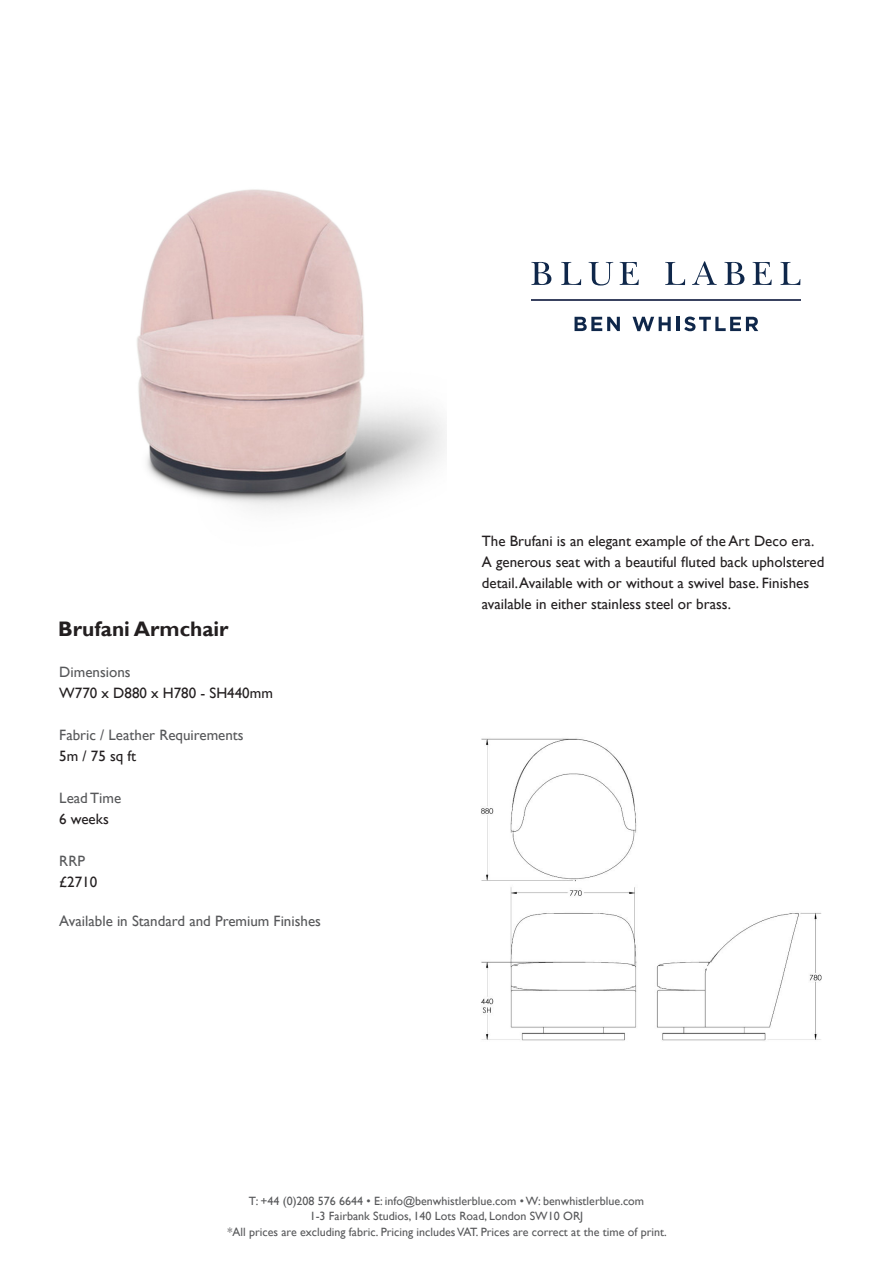
<style>
.page{position:relative;width:893px;height:1263px;background:#fff}
.page>*{position:absolute;margin:0;border:0;box-sizing:border-box;transform-origin:0 0}
.t1{font:700 21px "Gill Sans";color:#231f20}
.t2{font:15px/21px "Gill Sans";color:#231f20}
.t3{font:15px "Gill Sans";color:#57585a}
.t4{font:12px/15.8px "Gill Sans";color:#57585a;text-align:center}
</style>
<div class="page">
<img style="left:137px;top:189px;width:309px;height:321px">
<img style="left:481px;top:738px;width:341px;height:303px">
<svg style="left:531px;top:262px;width:20px;height:23px"></svg>
<svg style="left:561px;top:262px;width:20px;height:23px"></svg>
<svg style="left:588px;top:262px;width:25px;height:23px"></svg>
<svg style="left:620px;top:262px;width:19px;height:23px"></svg>
<svg style="left:665px;top:262px;width:20px;height:23px"></svg>
<svg style="left:692px;top:261px;width:25px;height:24px"></svg>
<svg style="left:724px;top:262px;width:20px;height:23px"></svg>
<svg style="left:752px;top:262px;width:20px;height:23px"></svg>
<svg style="left:780px;top:262px;width:20px;height:23px"></svg>
<hr style="left:531px;top:299px;width:269px;height:1px;background:#394260">
<svg style="left:575px;top:317px;width:45px;height:14px"></svg>
<svg style="left:632px;top:317px;width:39px;height:14px"></svg>
<hr style="left:676px;top:317px;width:3px;height:14px;background:#0f274a">
<svg style="left:684px;top:317px;width:74px;height:14px"></svg>
<p class="t1" style="left:58px;top:617px;width:172px">Brufani Armchair</p>
<p class="t3" style="left:59px;top:663px;width:73px">Dimensions</p>
<p class="t2" style="left:59px;top:682px;width:215px">W770 x D880 x H780 - SH440mm</p>
<p class="t3" style="left:59px;top:726px;width:186px">Fabric / Leather Requirements</p>
<p class="t2" style="left:59px;top:745px;width:78px">5m / 75 sq ft</p>
<p class="t3" style="left:59px;top:789px;width:63px">Lead Time</p>
<p class="t2" style="left:59px;top:808px;width:51px">6 weeks</p>
<p class="t3" style="left:59px;top:852px;width:27px">RRP</p>
<p class="t2" style="left:59px;top:871px;width:39px">£2710</p>
<p class="t3" style="left:59px;top:912px;width:263px">Available in Standard and Premium Finishes</p>
<p class="t2" style="left:482px;top:530px;width:344px">The Brufani is an elegant example of the Art Deco era.<br>A generous seat with a beautiful fluted back upholstered detail. Available with or without a swivel base. Finishes available in either stainless steel or brass.</p>
<p class="t4" style="left:227px;top:1193px;width:441px">T: +44 (0)208 576 6644 • E: info@benwhistlerblue.com • W: benwhistlerblue.com<br>1-3 Fairbank Studios, 140 Lots Road, London SW10 ORJ<br>*All prices are excluding fabric. Pricing includes VAT. Prices are correct at the time of print.</p>
</div>
